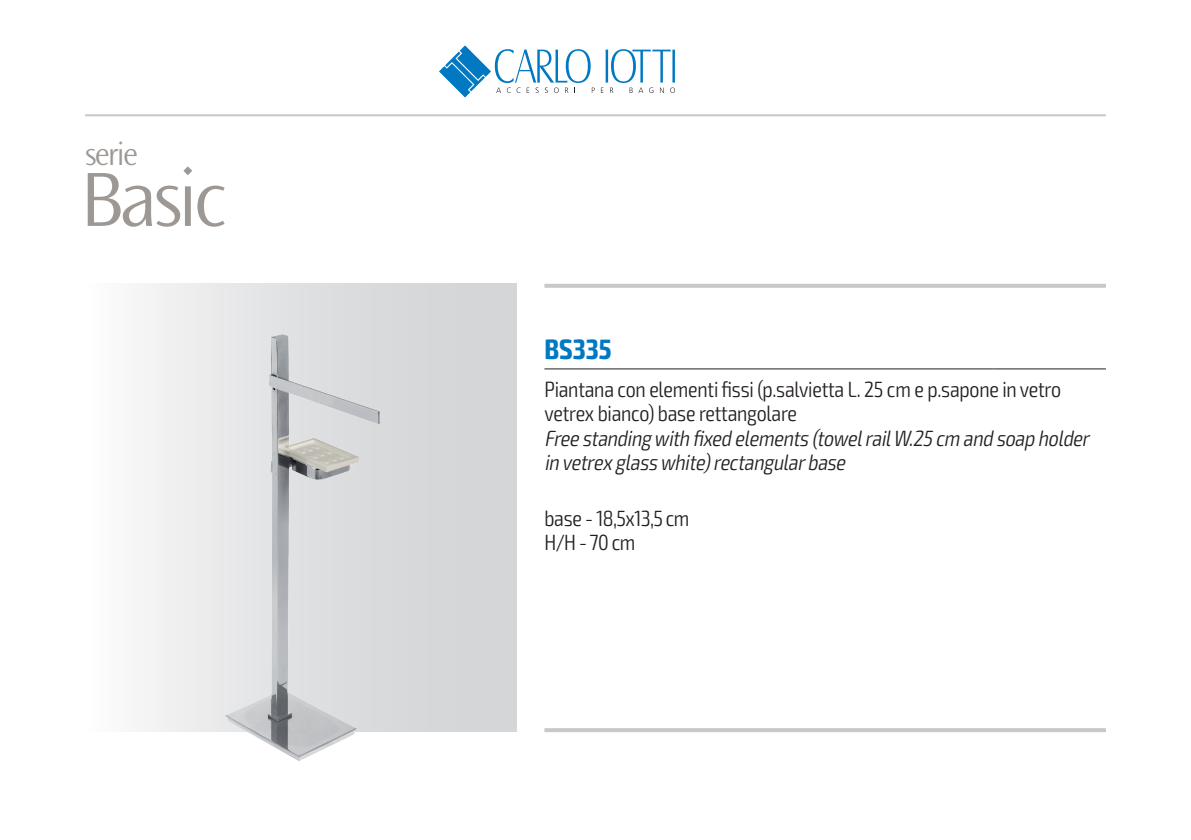
<style>
.page{position:relative;width:1191px;height:840px;background:#fff}
.page>*{position:absolute;margin:0;border:0;box-sizing:border-box;transform-origin:0 0}
.t1{font:300 80px "Ocean Sans Std";letter-spacing:-.05em;color:#9d9893}
.t2{font:300 32px "Ocean Sans Std";letter-spacing:-.05em;color:#9d9893}
.t3{font:700 condensed 28px "Exo 2";color:#0079c2}
.t4{font:300 condensed 22px/24px "Exo 2";letter-spacing:-.01em;color:#231f20}
.t5{font:italic 300 condensed 22px/24px "Exo 2";color:#231f20}
</style>
<div class="page">
<div style="left:85px;top:283px;width:431px;height:448px;background:linear-gradient(to right,#f8f8f9,#cecfd1)"></div>
<svg style="left:544px;top:283px;width:562px;height:4px;fill:#c7c8ca"></svg>
<hr style="left:544px;top:728px;width:562px;height:3px;background:#c7c8ca">
<hr style="left:85px;top:114px;width:1021px;height:2px;background:#c7c8ca">
<svg style="left:439px;top:45px;width:156px;height:52px"></svg>
<svg style="left:601px;top:49px;width:74px;height:44px"></svg>
<img style="left:226px;top:334px;width:153px;height:426px">
<hr style="left:544px;top:368px;width:449px;height:1px;background:#231f20">
<hr style="left:993px;top:368px;width:113px;height:1px;background:#231f20">
<h2 class="t2" style="left:85px;top:137px;width:54px">serie</h2>
<h1 class="t1" style="left:80px;top:155px;width:147px">Basic</h1>
<p class="t3" style="left:544px;top:332px;width:69px">BS335</p>
<p class="t4" style="left:544px;top:378px;width:518px">Piantana con elementi fissi (p.salvietta L. 25 cm e p.sapone in vetro vetrex bianco) base rettangolare</p>
<p class="t5" style="left:544px;top:426px;width:550px">Free standing with fixed elements(towelrailW.25 cm and soap holder in vetrex glasswhite)rectangularbase</p>
<p class="t4" style="left:544px;top:507px;width:146px">base - 18,5x13,5 cm<br>H/H - 70 cm</p>
</div>
